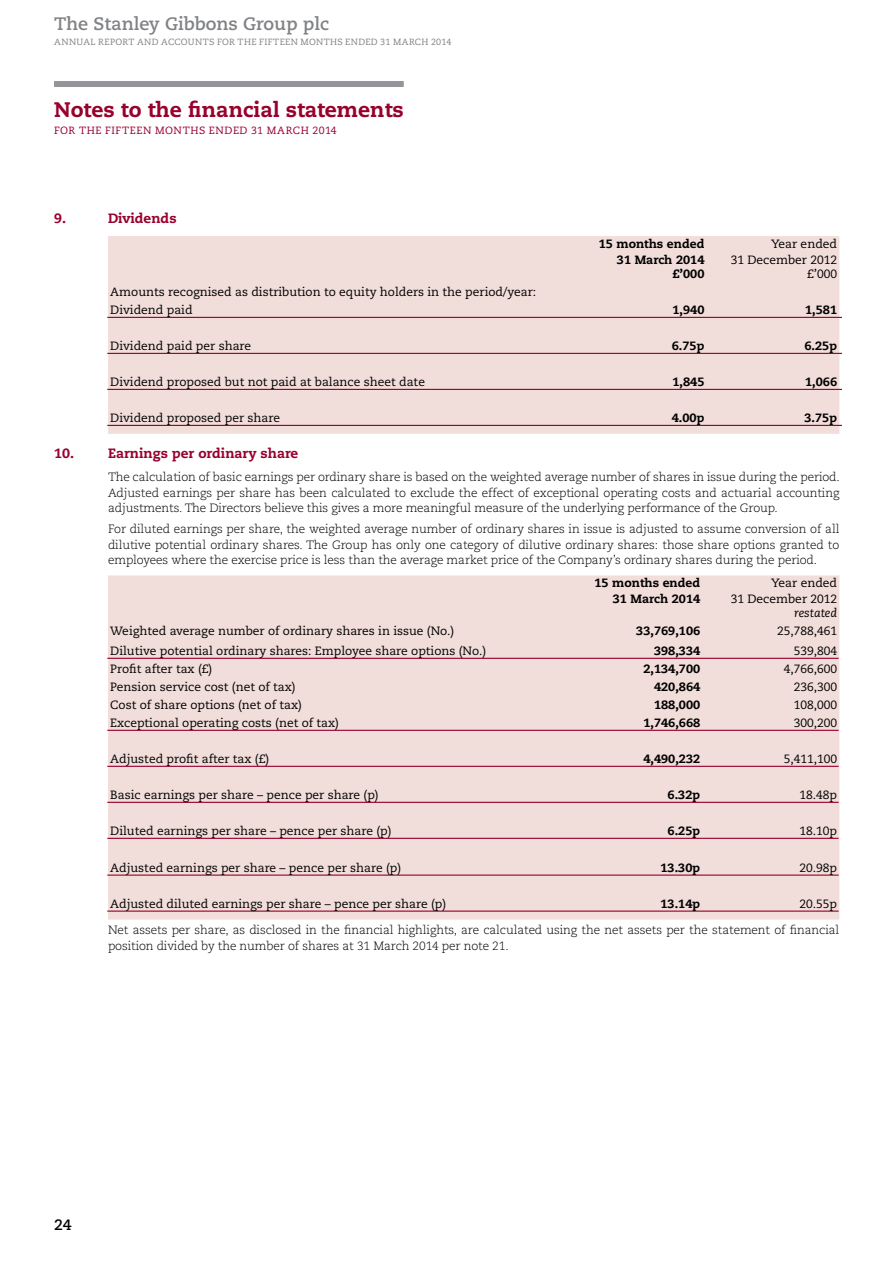
<style>
.page{position:relative;width:894px;height:1263px;background:#fff}
.page>*{position:absolute;margin:0;border:0;box-sizing:border-box;transform-origin:0 0}
.t1{font:800 21px "Caecilia LT Std";color:#98002e}
.t2{font:700 18px "Caecilia LT Std";color:#808285}
.t3{font:700 15px "Caecilia LT Std";color:#000}
.t4{font:800 13.5px "Caecilia LT Std";color:#98002e}
.t5{font:300 12px/15.8px "Caecilia LT Std";letter-spacing:-.01em;color:#000;text-align:justify}
.t6{font:12px/16.5px "Caecilia LT Std";color:#000;text-align:right}
.t7{font:800 12px/16.5px "Caecilia LT Std";color:#000;text-align:right}
.t8{font:italic 12px "Caecilia LT Std";color:#000}
.t9{font:10.5px "Caecilia LT Std";letter-spacing:.055em;color:#98002e}
.t10{font:9px "Caecilia LT Std";letter-spacing:.035em;color:#808285}
</style>
<div class="page">
<div style="left:54px;top:81px;width:350px;height:6px;background:#939598"></div>
<div style="left:108px;top:236px;width:731px;height:198px;background:#f1ddd9"></div>
<hr style="left:107px;top:317px;width:735px;height:1px;background:#98002e">
<hr style="left:107px;top:353px;width:735px;height:1px;background:#98002e">
<hr style="left:107px;top:389px;width:735px;height:1px;background:#98002e">
<hr style="left:107px;top:425px;width:735px;height:1px;background:#98002e">
<div style="left:108px;top:575px;width:731px;height:344px;background:#f1ddd9"></div>
<hr style="left:107px;top:658px;width:731px;height:1px;background:#98002e">
<hr style="left:107px;top:730px;width:731px;height:1px;background:#98002e">
<hr style="left:107px;top:766px;width:731px;height:1px;background:#98002e">
<hr style="left:107px;top:802px;width:731px;height:1px;background:#98002e">
<hr style="left:107px;top:838px;width:731px;height:1px;background:#98002e">
<hr style="left:107px;top:874px;width:731px;height:2px;background:#98002e">
<hr style="left:107px;top:910px;width:731px;height:2px;background:#98002e">
<h2 class="t2" style="left:54px;top:13px;width:276px">The Stanley Gibbons Group plc</h2>
<p class="t10" style="left:54px;top:37px;width:398px">ANNUAL REPORT AND ACCOUNTS FOR THE FIFTEEN MONTHS ENDED 31 MARCH 2014</p>
<h1 class="t1" style="left:54px;top:97px;width:351px">Notes to the financial statements</h1>
<p class="t9" style="left:54px;top:124px;width:284px">FOR THE FIFTEEN MONTHS ENDED 31 MARCH 2014</p>
<p class="t4" style="left:54px;top:209px;width:13px">9.</p>
<p class="t4" style="left:108px;top:209px;width:70px">Dividends</p>
<p class="t6" style="left:110px;top:283px;width:427px;line-height:18px;text-align:left">Amounts recognised as distribution to equity holders in the period/year:<br>Dividend paid</p>
<p class="t7" style="left:598px;top:235px;width:107px">15 months ended<br>31 March 2014</p>
<p class="t6" style="left:730px;top:235px;width:108px">Year ended<br>31 December 2012</p>
<p class="t7" style="left:672px;top:265px;width:33px">£’000</p>
<p class="t6" style="left:807px;top:266px;width:32px">£’000</p>
<p class="t7" style="left:672px;top:301px;width:33px">1,940</p>
<p class="t7" style="left:805px;top:301px;width:33px">1,581</p>
<p class="t6" style="left:110px;top:338px;width:142px">Dividend paid per share</p>
<p class="t7" style="left:671px;top:337px;width:34px">6.75p</p>
<p class="t7" style="left:804px;top:337px;width:34px">6.25p</p>
<p class="t6" style="left:110px;top:374px;width:316px">Dividend proposed but not paid at balance sheet date</p>
<p class="t7" style="left:672px;top:373px;width:33px">1,845</p>
<p class="t7" style="left:805px;top:373px;width:33px">1,066</p>
<p class="t6" style="left:110px;top:410px;width:171px">Dividend proposed per share</p>
<p class="t7" style="left:671px;top:409px;width:34px">4.00p</p>
<p class="t7" style="left:804px;top:409px;width:34px">3.75p</p>
<p class="t4" style="left:54px;top:444px;width:21px">10.</p>
<p class="t4" style="left:108px;top:444px;width:192px">Earnings per ordinary share</p>
<p class="t5" style="left:108px;top:469px;width:733px">The calculation of basic earnings per ordinary share is based on the weighted average number of shares in issue during the period.<br>Adjusted earnings per share has been calculated to exclude the effect of exceptional operating costs and actuarial accounting adjustments. The Directors believe this gives a more meaningful measure of the underlying performance of the Group.</p>
<p class="t5" style="left:108px;top:521px;width:732px">For diluted earnings per share, the weighted average number of ordinary shares in issue is adjusted to assume conversion of all dilutive potential ordinary shares. The Group has only one category of dilutive ordinary shares: those share options granted to employees where the exercise price is less than the average market price of the Company’s ordinary shares during the period.</p>
<p class="t7" style="left:594px;top:574px;width:107px">15 months ended<br>31 March 2014</p>
<p class="t6" style="left:730px;top:575px;width:108px">Year ended<br>31 December 2012</p>
<p class="t8" style="left:794px;top:606px;width:45px">restated</p>
<p class="t6" style="left:110px;top:623px;width:345px">Weighted average number of ordinary shares in issue (No.)</p>
<p class="t7" style="left:636px;top:623px;width:65px">33,769,106</p>
<p class="t6" style="left:777px;top:623px;width:62px">25,788,461</p>
<p class="t6" style="left:110px;top:642px;width:377px">Dilutive potential ordinary shares: Employee share options (No.)</p>
<p class="t7" style="left:654px;top:642px;width:48px">398,334</p>
<p class="t6" style="left:793px;top:642px;width:45px">539,804</p>
<p class="t6" style="left:110px;top:660px;width:103px">Profit after tax (£)</p>
<p class="t7" style="left:643px;top:660px;width:58px">2,134,700</p>
<p class="t6" style="left:783px;top:660px;width:55px">4,766,600</p>
<p class="t6" style="left:110px;top:678px;width:187px">Pension service cost (net of tax)</p>
<p class="t7" style="left:654px;top:678px;width:48px">420,864</p>
<p class="t6" style="left:793px;top:678px;width:45px">236,300</p>
<p class="t6" style="left:110px;top:696px;width:193px">Cost of share options (net of tax)</p>
<p class="t7" style="left:654px;top:696px;width:48px">188,000</p>
<p class="t6" style="left:793px;top:696px;width:45px">108,000</p>
<p class="t6" style="left:110px;top:714px;width:230px">Exceptional operating costs (net of tax)</p>
<p class="t7" style="left:643px;top:714px;width:58px">1,746,668</p>
<p class="t6" style="left:793px;top:714px;width:45px">300,200</p>
<p class="t6" style="left:110px;top:750px;width:160px">Adjusted profit after tax (£)</p>
<p class="t7" style="left:643px;top:750px;width:58px">4,490,232</p>
<p class="t6" style="left:783px;top:750px;width:55px">5,411,100</p>
<p class="t6" style="left:110px;top:786px;width:270px">Basic earnings per share – pence per share (p)</p>
<p class="t7" style="left:667px;top:786px;width:34px">6.32p</p>
<p class="t6" style="left:799px;top:786px;width:39px">18.48p</p>
<p class="t6" style="left:110px;top:822px;width:283px">Diluted earnings per share – pence per share (p)</p>
<p class="t7" style="left:667px;top:822px;width:34px">6.25p</p>
<p class="t6" style="left:799px;top:822px;width:39px">18.10p</p>
<p class="t6" style="left:110px;top:859px;width:292px">Adjusted earnings per share – pence per share (p)</p>
<p class="t7" style="left:660px;top:859px;width:41px">13.30p</p>
<p class="t6" style="left:799px;top:859px;width:39px">20.98p</p>
<p class="t6" style="left:110px;top:895px;width:337px">Adjusted diluted earnings per share – pence per share (p)</p>
<p class="t7" style="left:660px;top:895px;width:41px">13.14p</p>
<p class="t6" style="left:799px;top:895px;width:39px">20.55p</p>
<p class="t5" style="left:108px;top:922px;width:732px">Net assets per share, as disclosed in the financial highlights, are calculated using the net assets per the statement of financial position divided by the number of shares at 31 March 2014 per note 21.</p>
<p class="t3" style="left:54px;top:1216px;width:19px">24</p>
</div>
